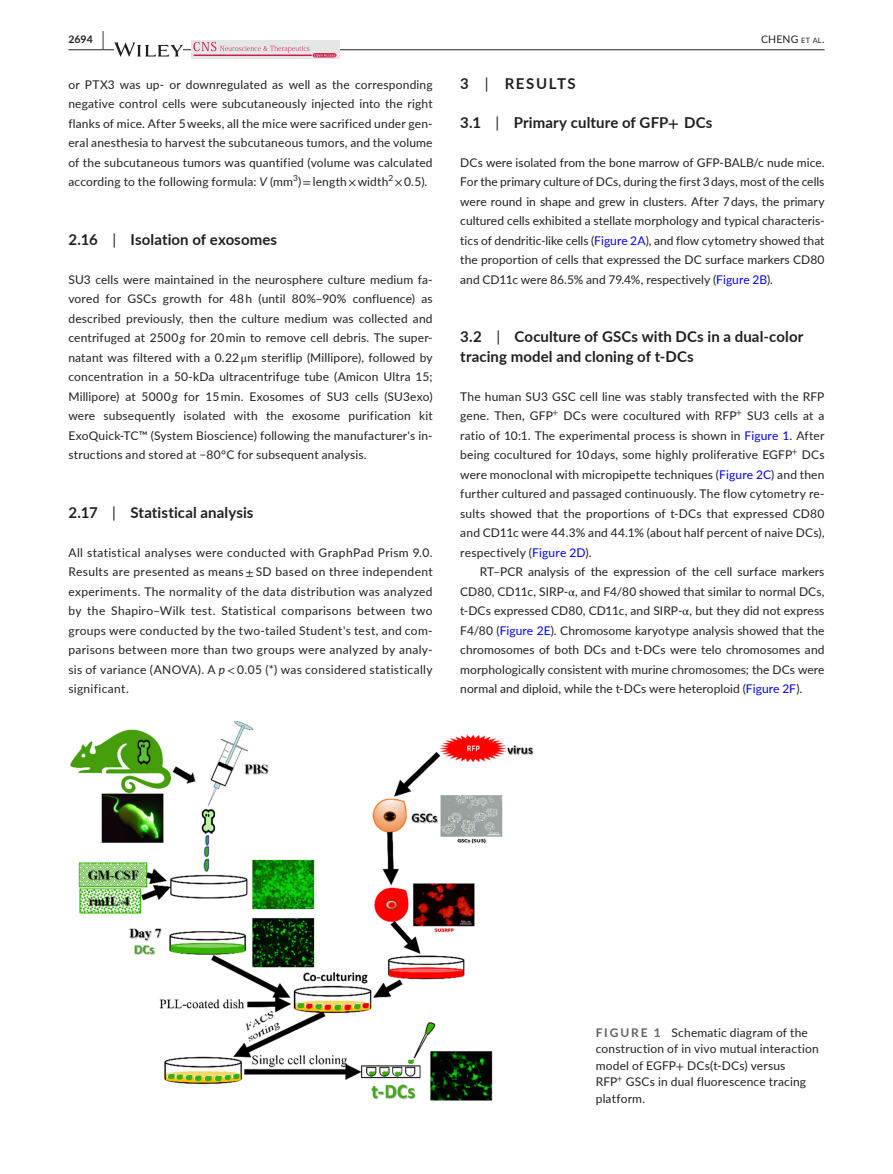
<style>
.page{position:relative;width:893px;height:1174px;background:#fff}
.page>*{position:absolute;margin:0;border:0;box-sizing:border-box;transform-origin:0 0}
.t1{font:700 15px/19.5px "Lato";letter-spacing:.005em;color:#231f20}
.t2{font:700 15px "Lato";letter-spacing:.105em;color:#231f20}
.t3{font:12px/19.5px "Lato";letter-spacing:.015em;color:#231f20;text-align:justify}
.t4{font:10.5px "Lato";letter-spacing:.015em;color:#231f20}
.t5{font:700 10.5px "Lato";color:#231f20}
.t6{font:8.4px "STIX";color:#231f20}
.t7{font:8.4px "Lato";color:#231f20}
.s1{font-size:19.5px}
.s2{font-size:7.35px}
.s3{font-style:italic}
.s4{font-family:"STIX"}
.s5{font-weight:400}
.s6{color:#00f}
.s7{font-weight:700;color:#636366}
</style>
<div class="page">
<hr style="left:68px;top:49px;width:756px;height:1px;background:#231f20">
<svg style="left:114px;top:42px;width:69px;height:15px"></svg>
<div style="left:191px;top:40px;width:148px;height:19px;background:#e5e6e6"></div>
<hr style="left:313px;top:53px;width:23px;height:4px;background:#d5325d;border-radius:2px">
<svg style="left:193px;top:42px;width:142px;height:15px"></svg>
<img style="left:70px;top:721px;width:464px;height:380px">
<p class="t5" style="left:68px;top:31px;width:37px">2694 <span class="s1">|</span></p>
<p class="t4" style="left:761px;top:31px;width:65px">CHENG <span class="s2">et al</span>.</p>
<p class="t3" style="left:68px;top:74px;width:366px">or PTX3 was up- or downregulated as well as the corresponding negative control cells were subcutaneously injected into the right flanks of mice. After 5 weeks, all the mice were sacrificed under gen&shy;eral anesthesia to harvest the subcutaneous tumors, and the volume of the subcutaneous tumors was quantified (volume was calculated according to the following formula: <span class="s3">V</span> (mm ) <span class="s4">=</span> length <span class="s4">×</span> width</p>
<p class="t2" style="left:460px;top:72px;width:117px">3 <span class="s5">|</span> RESULTS</p>
<p class="t1" style="left:460px;top:112px;width:254px">3.1 <span class="s5">|</span> Primary culture of GFP<span class="s4">+</span> DCs</p>
<p class="t3" style="left:460px;top:152px;width:366px">DCs were isolated from the bone marrow of GFP-BALB/c nude mice.<br>For the primary culture of DCs, during the first 3 days, most of the cells were round in shape and grew in clusters. After 7 days, the primary cultured cells exhibited a stellate morphology and typical characteris&shy;tics of dendritic-like cells (<span class="s6">Figure 2A</span>), and flow cytometry showed that the proportion of cells that expressed the DC surface markers CD80 and CD11c were 86.5% and 79.4%, respectively (<span class="s6">Figure 2B</span>).</p>
<p class="t7" style="left:293px;top:172px;width:6px">3</p>
<p class="t7" style="left:388px;top:172px;width:6px">2</p>
<p class="t3" style="left:395px;top:171px;width:34px"><span class="s4">×</span> 0.5).</p>
<p class="t1" style="left:68px;top:229px;width:210px">2.16 <span class="s5">|</span> Isolation of exosomes</p>
<p class="t3" style="left:68px;top:269px;width:366px">SU3 cells were maintained in the neurosphere culture medium fa&shy;vored for GSCs growth for 48 h (until 80%–90% confluence) as described previously, then the culture medium was collected and centrifuged at 2500 <span class="s3">g</span> for 20 min to remove cell debris. The super&shy;natant was filtered with a 0.22 <span class="s4">μ</span>m steriflip (Millipore), followed by concentration in a 50-kDa ultracentrifuge tube (Amicon Ultra 15; Millipore) at 5000 <span class="s3">g</span> for 15 min. Exosomes of SU3 cells (SU3exo) were subsequently isolated with the exosome purification kit ExoQuick-TC™ (System Bioscience) following the manufacturer's in&shy;structions and stored at −80°C for subsequent analysis.</p>
<p class="t1" style="left:460px;top:326px;width:345px">3.2 <span class="s5">|</span> Coculture of GSCs with DCs in a dual-color tracing model and cloning of t-DCs</p>
<p class="t3" style="left:460px;top:386px;width:366px">The human SU3 GSC cell line was stably transfected with the RFP gene. Then, GFP</p>
<p class="t6" style="left:552px;top:406px;width:7px">+</p>
<p class="t3" style="left:563px;top:405px;width:175px">DCs were cocultured with RFP</p>
<p class="t6" style="left:736px;top:406px;width:7px">+</p>
<p class="t3" style="left:460px;top:405px;width:366px;text-indent:287px">SU3 cells at a ratio of 10:1. The experimental process is shown in <span class="s6">Figure 1</span>. After being cocultured for 10 days, some highly proliferative EGFP</p>
<p class="t6" style="left:792px;top:445px;width:7px">+</p>
<p class="t3" style="left:460px;top:444px;width:366px;text-indent:341px">DCs were monoclonal with micropipette techniques (<span class="s6">Figure 2C</span>) and then further cultured and passaged continuously. The flow cytometry re&shy;sults showed that the proportions of t-DCs that expressed CD80 and CD11c were 44.3% and 44.1% (about half percent of naive DCs), respectively (<span class="s6">Figure 2D</span>).</p>
<p class="t3" style="left:460px;top:561px;width:366px;text-indent:20px">RT–PCR analysis of the expression of the cell surface markers CD80, CD11c, SIRP-<span class="s4">α</span>, and F4/80 showed that similar to normal DCs, t-DCs expressed CD80, CD11c, and SIRP-<span class="s4">α</span>, but they did not express F4/80 (<span class="s6">Figure 2E</span>). Chromosome karyotype analysis showed that the chromosomes of both DCs and t-DCs were telo chromosomes and morphologically consistent with murine chromosomes; the DCs were normal and diploid, while the t-DCs were heteroploid (<span class="s6">Figure 2F</span>).</p>
<p class="t1" style="left:68px;top:502px;width:187px">2.17 <span class="s5">|</span> Statistical analysis</p>
<p class="t3" style="left:68px;top:542px;width:366px">All statistical analyses were conducted with GraphPad Prism 9.0.<br>Results are presented as means <span class="s4">±</span> SD based on three independent experiments. The normality of the data distribution was analyzed by the Shapiro–Wilk test. Statistical comparisons between two groups were conducted by the two-tailed Student's test, and com&shy;parisons between more than two groups were analyzed by analy&shy;sis of variance (ANOVA). A <span class="s3">p</span><span class="s4">&lt;</span> 0.05 (*) was considered statistically significant.</p>
<p class="t3" style="left:596px;top:1023px;width:225px;line-height:16.5px;text-align:left"><span class="s7">FIGURE 1</span> Schematic diagram of the construction of in vivo mutual interaction model of EGFP<span class="s4">+</span> DCs(t-DCs) versus<br>RFP</p>
<p class="t6" style="left:617px;top:1072px;width:7px">+</p>
<p class="t3" style="left:596px;top:1073px;width:212px;line-height:16.5px;text-indent:30px">GSCs in dual fluorescence tracing platform.</p>
</div>
